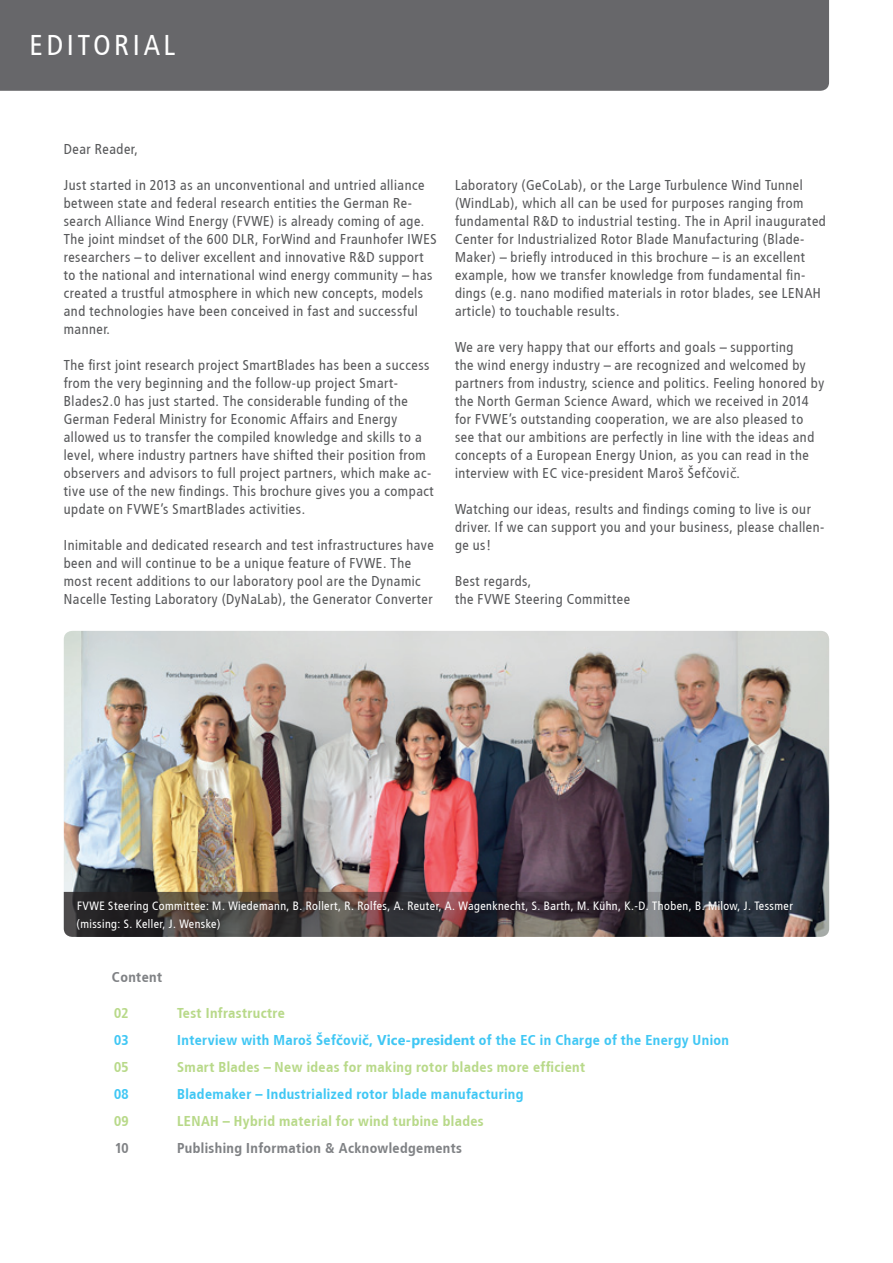
<style>
.page{position:relative;width:893px;height:1263px;background:#fff}
.page>*{position:absolute;margin:0;border:0;box-sizing:border-box;transform-origin:0 0}
.t1{font:28.5px "Transit";color:#fff}
.t2{font:14.25px/18px "Transit";color:#57585a}
.t3{font:700 14.25px/27px "Transit";letter-spacing:.005em;color:#b8d989}
.t4{font:700 14.25px "Transit";letter-spacing:.005em;color:#40c7f4}
.t5{font:700 14.25px "Transit";letter-spacing:.005em;color:#808285}
.t6{font:12px/18px "Transit";color:#fff}
.s1{font-family:"Ebrima"}
.s2{font-family:"Microsoft Phags Pa"}
.s3{color:#40c7f4}
.s4{font-family:"Ebrima";color:#40c7f4}
.s5{font-family:"Microsoft Phags Pa";color:#40c7f4}
</style>
<div class="page">
<img style="left:64px;top:631px;width:765px;height:261px">
<div style="left:0;top:0;width:829px;height:91px;background:#67676a"></div>
<svg style="left:64px;top:892px;width:766px;height:45px;background:#443c3d"></svg>
<h1 class="t1" style="left:30px;top:28px;width:17px">EDITO</h1>
<h1 class="t1" style="left:115px;top:28px;width:33px">RIAL</h1>
<p class="t2" style="left:64px;top:140px;width:76px">Dear Reader,</p>
<p class="t2" style="left:64px;top:176px;width:363px">Just started in 2013 as an unconventional and untried alliance between state and federal research entities the G erman Re&shy;search Alliance Wind Energy (FVWE</p>
<p class="t2" style="left:64px;top:212px;width:371px;text-indent:207px">) is already coming of age.<br>The joint mindset of the 600 DLR, ForWind and Fraunhofer IWES researchers – to deliver excellent and innovative R&amp;D support to the national and international wind energy community – has created a trustful atmosphere in which new concepts, models and technologies have been conceived in fast and successful manner.</p>
<p class="t2" style="left:64px;top:356px;width:372px">The first joint research project SmartBlades has been a success from the very beginning and the follow-up project Smart-Blades2.0 has just started. The considerable funding of the German Federal Ministry for Economic Affairs and Energy allowed us to transfer the compiled knowledge and skills to a level, where industry partners have shifted their position from observers and advisors to full project partners, which make ac&shy;tive use of the new findings. This brochure gives you a compact update on FVWE</p>
<p class="t2" style="left:160px;top:500px;width:147px">’s SmartB lades activities.</p>
<p class="t2" style="left:64px;top:536px;width:372px">I nimitable and dedicated research and test infrastructures have been and will continue to be a unique feature of FVWE</p>
<p class="t2" style="left:64px;top:554px;width:371px;text-indent:319px">. The most recent additions to our laboratory pool are the Dynamic<br>N acelle Testing Laboratory (DyN aLab), the Generator Converter</p>
<p class="t2" style="left:455px;top:176px;width:373px">Laboratory (GeCoLab), or the Large Turbulence Wind Tunnel (WindLab), which all can be used for purposes ranging from fundamental R&amp;D to industrial testing. The in April inaugurated Center for I ndustrialized Rotor Blade Manufacturing (Blade-Maker) – briefly introduced in this brochure – is an excellent example, how we transfer knowledge from fundamental fin&shy;dings (e.g. nano modified materials in rotor blades, see LENAH article) to touchable results.</p>
<p class="t2" style="left:455px;top:338px;width:371px">We are very happy that our efforts and goals – supporting<br>the wind energy industry – are recognized and welcomed by partners from industry, science and politics. Feeling honored by the N orth German Science Award, which we received in 2014 for FVWE</p>
<p class="t2" style="left:455px;top:410px;width:361px;text-indent:54px">’s outstanding cooperation, we are also pleased to see that our ambitions are perfectly in line with the ideas and concepts of a European Energy U nion, as you can read in the interview with EC vice-president Maroš Šef<span class="s1">č</span>ovi<span class="s2">č</span>.</p>
<p class="t2" style="left:455px;top:500px;width:371px">Watching our ideas, results and findings coming to live is our driver. If we can support you and your business, please challen&shy;ge us!</p>
<p class="t2" style="left:455px;top:572px;width:78px">Best regards, the FVWE</p>
<p class="t2" style="left:515px;top:590px;width:118px">Steering Committee</p>
<p class="t6" style="left:77px;top:897px;width:718px;text-indent:32px">Steering Committee: M. Wiedemann, B . Rollert, R. Rolfes, A. Reuter, A. Wagenknecht, S. Barth, M. Kühn, K.-D. Thoben, B . Milow, J. Tessmer (missing: S. Keller, J. Wenske)</p>
<p class="t6" style="left:77px;top:897px;width:8px">FVWE</p>
<p class="t5" style="left:112px;top:968px;width:52px">Content</p>
<p class="t3" style="left:114px;top:999px;width:16px">02</p>
<p class="t4" style="left:114px;top:1031px;width:16px">03</p>
<p class="t3" style="left:114px;top:1053px;width:16px">05</p>
<p class="t4" style="left:114px;top:1085px;width:16px">08</p>
<p class="t3" style="left:114px;top:1107px;width:16px">09</p>
<p class="t5" style="left:115px;top:1139px;width:15px">10</p>
<p class="t3" style="left:177px;top:999px;width:554px">Test Infrastructre<br><span class="s3">Interview with Maroš Šef</span><span class="s4">č</span><span class="s3">ovi</span><span class="s4">č</span><span class="s5">, Vice-president</span> <span class="s3">of the EC in Charge of the Energy Union<br></span>Smart Blades – New ideas for making rotor blades more efficient</p>
<p class="t4" style="left:177px;top:1085px;width:348px">Blademaker – Industrialized rotor blade manufacturing</p>
<p class="t3" style="left:177px;top:1107px;width:308px">LENAH – Hybrid material for wind turbine blades</p>
<p class="t5" style="left:177px;top:1139px;width:287px">Publishing Information &amp; Acknowledgements</p>
</div>
